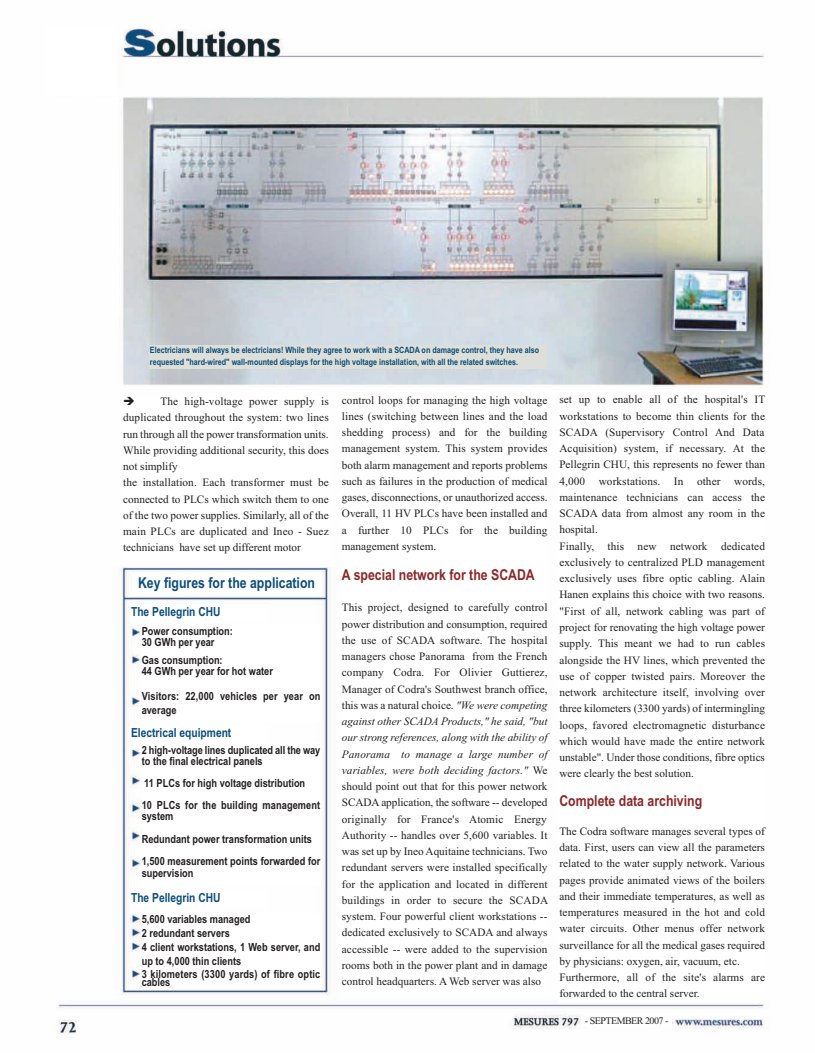
<style>
.page{position:relative;width:815px;height:1053px;background:#fff}
.page>*{position:absolute;margin:0;border:0;box-sizing:border-box;transform-origin:0 0}
.t1{font:700 15px "Arial Narrow";color:#8d2628}
.t2{font:700 15px "Arial Narrow";color:#0c4d7b}
.t3{font:700 12.5px "Arial Narrow";color:#0c4d7b}
.t4{font:11.25px/16.2px "Times New Roman";letter-spacing:.01em;color:#231f20}
.t5{font:700 11.25px/13.8px "Arial Narrow";color:#231f20}
.t6{font:10px "Times New Roman";letter-spacing:-.05em;color:#231f20}
.t7{font:700 8.75px/12px "Arial Narrow";color:#0c4d7b}
.s1{font-style:italic}
</style>
<div class="page">
<img style="left:57px;top:28px;width:711px;height:1006px">
<div style="left:46px;top:26px;width:72px;height:70px;background:#fff"></div>
<div style="left:150px;top:345px;width:397px;height:24px;background:#dddfd8"></div>
<div style="left:123px;top:396px;width:206px;height:164px;background:#fff"></div>
<div style="left:342px;top:396px;width:206px;height:596px;background:#fff"></div>
<div style="left:559px;top:395px;width:206px;height:607px;background:#fff"></div>
<div style="left:582px;top:1017px;width:89px;height:9px;background:#fff"></div>
<div style="left:132px;top:574px;width:189px;height:18px;background:#fff"></div>
<div style="left:131px;top:604px;width:136px;height:18px;background:#fff"></div>
<div style="left:131px;top:725px;width:136px;height:18px;background:#fff"></div>
<div style="left:131px;top:890px;width:136px;height:18px;background:#fff"></div>
<div style="left:142px;top:624px;width:178px;height:98px;background:#fff"></div>
<div style="left:142px;top:743px;width:178px;height:141px;background:#fff"></div>
<div style="left:142px;top:912px;width:178px;height:76px;background:#fff"></div>
<p class="t7" style="left:150px;top:344px;width:391px">Electricians will always be electricians! While they agree to work with a SCADA on damage control, they have also requested "hard-wired" wall-mounted displays for the high voltage installation, with all the related switches.</p>
<p class="t4" style="left:123px;top:393px;width:207px;text-indent:37px">The high-voltage power supply is duplicated throughout the system: two lines run through all the power transformation units.<br>While providing additional security, this does not simplify<br>the installation. Each transformer must be connected to PLCs which switch them to one of the two power supplies. Similarly, all of the main PLCs are duplicated and Ineo - Suez technicians have set up different motor</p>
<p class="t4" style="left:342px;top:391px;width:207px;text-align:justify">control loops for managing the high voltage lines (switching between lines and the load shedding process) and for the building management system. This system provides both alarm management and reports problems such as failures in the production of medical gases, disconnections, or unauthorized access.<br>Overall, 11 HV PLCs have been installed and a further 10 PLCs for the building management system.</p>
<h1 class="t1" style="left:342px;top:566px;width:194px">A special network for the SCADA</h1>
<p class="t4" style="left:342px;top:599px;width:208px;text-align:justify">This project, designed to carefully control power distribution and consumption, required the use of SCADA software. The hospital managers chose Panorama from the French company Codra. For Olivier Guttierez, Manager of Codra's Southwest branch office, this was a natural choice. <span class="s1">"We were competing against other SCADA Products," he said, "but our strong references, along with the ability of Panorama to manage a large number of variables, were both deciding factors."</span> We should point out that for this power network SCADA application, the software -- developed originally for France's Atomic Energy Authority -- handles over 5,600 variables. It was set up by Ineo Aquitaine technicians. Two redundant servers were installed specifically for the application and located in different buildings in order to secure the SCADA system. Four powerful client workstations -- dedicated exclusively to SCADA and always accessible -- were added to the supervision rooms both in the power plant and in damage control headquarters. A Web server was also</p>
<h1 class="t2" style="left:138px;top:574px;width:179px">Key figures for the application</h1>
<p class="t3" style="left:131px;top:604px;width:91px">The Pellegrin CHU</p>
<p class="t5" style="left:142px;top:625px;width:93px;line-height:11.2px">Power consumption:<br>30 GWh per year</p>
<p class="t5" style="left:142px;top:654px;width:133px;line-height:11.2px">Gas consumption:<br>44 GWh per year for hot water</p>
<p class="t5" style="left:142px;top:689px;width:180px">Visitors: 22,000 vehicles per year on average</p>
<p class="t5" style="left:142px;top:744px;width:180px;line-height:11.2px">2 high-voltage lines duplicated all the way to the final electrical panels</p>
<p class="t5" style="left:142px;top:771px;width:180px;line-height:22.5px">11 PLCs for high voltage distribution<br>10 PLCs for the building management</p>
<p class="t5" style="left:142px;top:805px;width:180px;line-height:22.5px">system<br>Redundant power transformation units<br>1,500 measurement points forwarded for</p>
<p class="t5" style="left:142px;top:865px;width:53px">supervision</p>
<p class="t5" style="left:142px;top:912px;width:180px">5,600 variables managed<br>2 redundant servers<br>4 client workstations, 1 Web server, and up to 4,000 thin clients<br>3 kilometers (3300 yards) of fibre optic</p>
<p class="t5" style="left:142px;top:975px;width:30px">cables</p>
<p class="t3" style="left:131px;top:725px;width:102px">Electrical equipment</p>
<p class="t3" style="left:131px;top:890px;width:91px">The Pellegrin CHU</p>
<p class="t4" style="left:559px;top:391px;width:207px">set up to enable all of the hospital's IT workstations to become thin clients for the SCADA (Supervisory Control And Data Acquisition) system, if necessary. At the Pellegrin CHU, this represents no fewer than 4,000 workstations. In other words, maintenance technicians can access the SCADA data from almost any room in the hospital.<br>Finally, this new network dedicated exclusively to centralized PLD management exclusively uses fibre optic cabling. Alain Hanen explains this choice with two reasons. "First of all, network cabling was part of project for renovating the high voltage power supply. This meant we had to run cables alongside the HV lines, which prevented the use of copper twisted pairs. Moreover the network architecture itself, involving over three kilometers (3300 yards) of intermingling loops, favored electromagnetic disturbance which would have made the entire network unstable". Under those conditions, fibre optics were clearly the best solution.</p>
<h1 class="t1" style="left:559px;top:792px;width:144px">Complete data archiving</h1>
<p class="t4" style="left:559px;top:822px;width:207px">The Codra software manages several types of data. First, users can view all the parameters related to the water supply network. Various pages provide animated views of the boilers and their immediate temperatures, as well as temperatures measured in the hot and cold water circuits. Other menus offer network surveillance for all the medical gases required by physicians: oxygen, air, vacuum, etc.<br>Furthermore, all of the site's alarms are forwarded to the central server.</p>
<p class="t6" style="left:585px;top:1015px;width:85px">- SEPTEMBER 2007 -</p>
</div>
